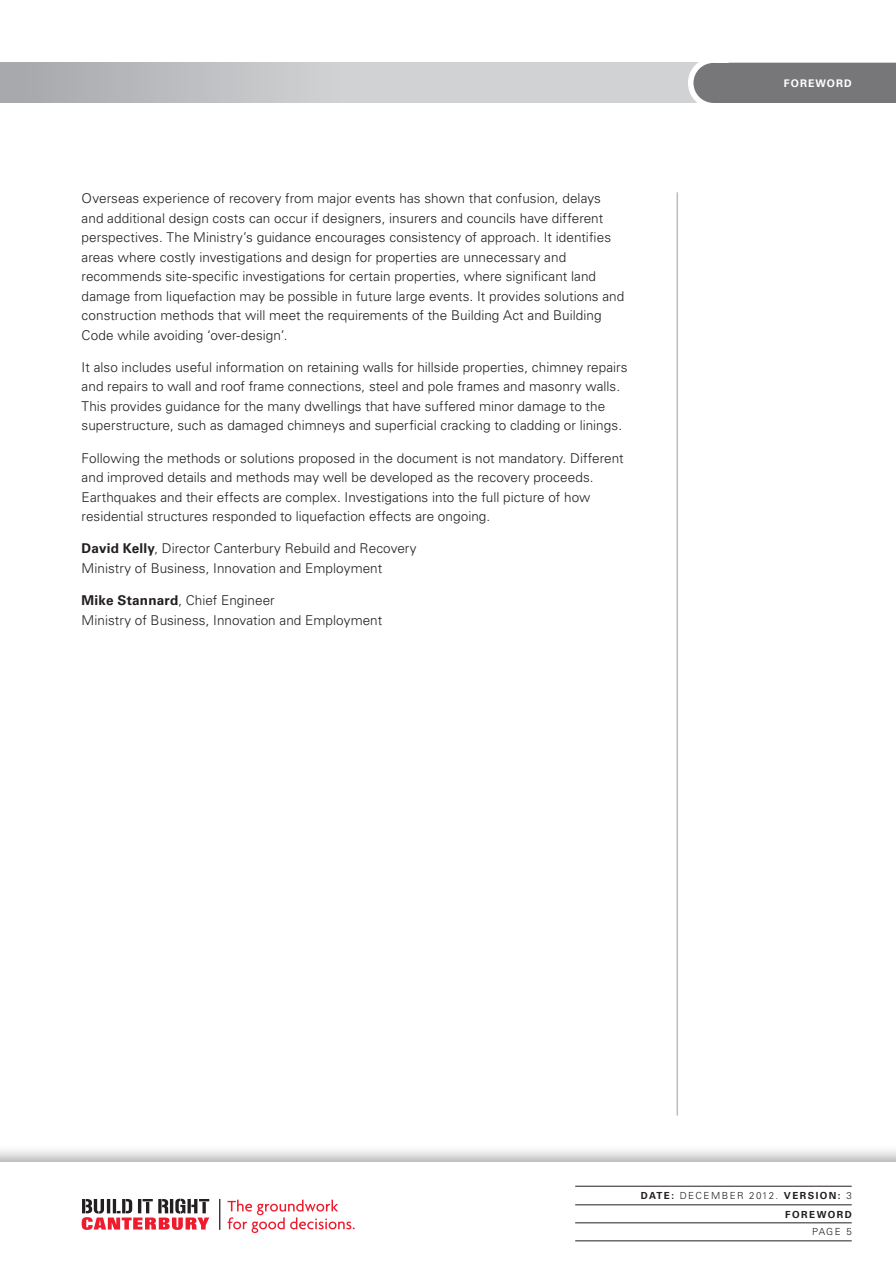
<style>
.page{position:relative;width:896px;height:1267px;background:#fff}
.page>*{position:absolute;margin:0;border:0;box-sizing:border-box;transform-origin:0 0}
.Body_Copy{font:300 13.5px/19.5px "Univers LT";letter-spacing:.005em;color:#231f20}
.t1{font:700 10.5px "Univers LT";letter-spacing:.1em;color:#fff}
.t2{font:300 9.75px "Univers LT";letter-spacing:.15em;color:#231f20}
.t3{font:700 9.75px "Univers LT";letter-spacing:.15em;color:#231f20}
.s1{font-weight:700}
</style>
<div class="page">
<div style="left:0;top:1143px;width:895px;height:123px;background:#231f20;opacity:.4"></div>
<div style="left:0;top:1162px;width:895px;height:104px;background:#fff"></div>
<hr style="left:676px;top:192px;width:2px;height:923px;background:#bcbdc0">
<svg style="left:1px;top:63px;width:696px;height:40px"></svg>
<div style="left:688px;top:57px;width:51px;height:51px;background:#fff;border-radius:50%"></div>
<hr style="left:0;top:63px;width:1px;height:40px;background:#a8a9ad">
<div style="left:713px;top:63px;width:182px;height:40px;background:#77777a"></div>
<div style="left:693px;top:63px;width:40px;height:40px;background:#77777a;border-radius:50%"></div>
<svg style="left:82px;top:1198px;width:127px;height:31px"></svg>
<svg style="left:227px;top:1199px;width:128px;height:33px"></svg>
<hr style="left:219px;top:1198px;width:1px;height:31px;background:#231f20">
<hr style="left:575px;top:1185px;width:276px;height:1px;background:#231f20">
<hr style="left:575px;top:1204px;width:276px;height:1px;background:#231f20">
<hr style="left:575px;top:1222px;width:276px;height:1px;background:#231f20">
<hr style="left:575px;top:1240px;width:276px;height:1px;background:#231f20">
<p class="Body_Copy" style="left:82px;top:188px;width:544px">Overseas experience of recovery from major events has shown that confusion, delays and additional design costs can occur if designers, insurers and councils have different perspectives. The Ministry’s guidance encourages consistency of approach. It identifies areas where costly investigations and design for properties are unnecessary and recommends site-specific investigations for certain properties, where significant land damage from liquefaction may be possible in future large events. It provides solutions and construction methods that will meet the requirements of the Building Act and Building Code while avoiding ‘over-design’.</p>
<p class="Body_Copy" style="left:82px;top:357px;width:547px">It also includes useful information on retaining walls for hillside properties, chimney repairs and repairs to wall and roof frame connections, steel and pole frames and masonry walls.<br>This provides guidance for the many dwellings that have suffered minor damage to the superstructure, such as damaged chimneys and superficial cracking to cladding or linings.</p>
<p class="Body_Copy" style="left:82px;top:448px;width:543px">Following the methods or solutions proposed in the document is not mandatory. Different and improved details and methods may well be developed as the recovery proceeds.<br>Earthquakes and their effects are complex. Investigations into the full picture of how residential structures responded to liquefaction effects are ongoing.</p>
<p class="Body_Copy" style="left:82px;top:539px;width:336px"><span class="s1">David Kelly</span>, Director Canterbury Rebuild and Recovery<br>Ministry of Business, Innovation and Employment</p>
<p class="Body_Copy" style="left:82px;top:590px;width:302px"><span class="s1">Mike Stannard</span>, Chief Engineer<br>Ministry of Business, Innovation and Employment</p>
<p class="t1" style="left:745px;top:77px;width:108px">1. INTRODUCTION</p>
<p class="t1" style="left:783px;top:77px;width:69px">FOREWORD</p>
<p class="t2" style="left:641px;top:1189px;width:212px"><span class="s1">DATE:</span> DECEMBER 2012. <span class="s1">VERSION:</span> 3</p>
<p class="t2" style="left:812px;top:1225px;width:41px">PAGE 5</p>
<p class="t3" style="left:785px;top:1208px;width:68px">FOREWORD</p>
</div>
